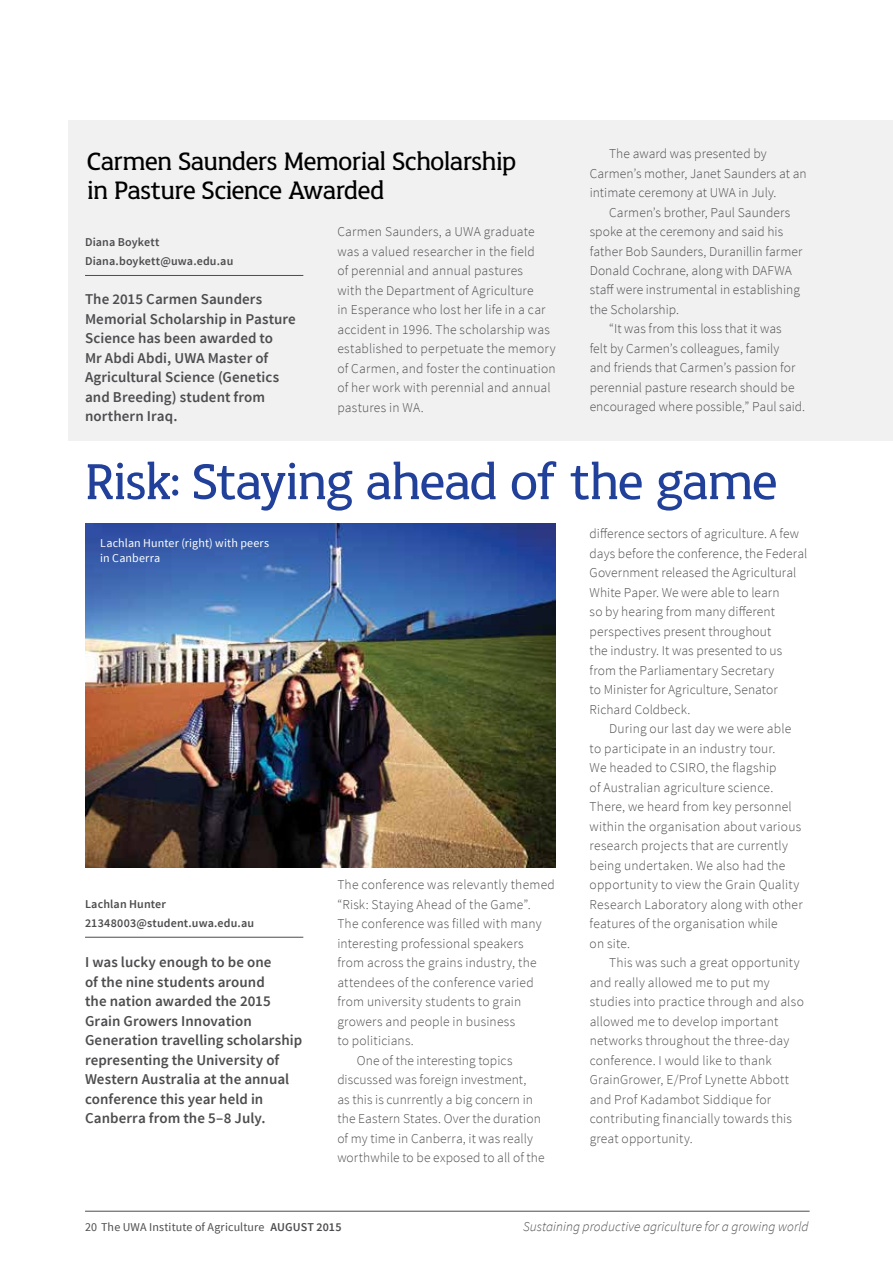
<style>
.page{position:relative;width:893px;height:1263px;background:#fff}
.page>*{position:absolute;margin:0;border:0;box-sizing:border-box;transform-origin:0 0}
.t1{font:54px "UWA";letter-spacing:-.015em;color:#21409a}
.t2{font:27px/29.2px "UWA";letter-spacing:-.015em;color:#000}
.t3{font:600 15px/19.5px "Source Sans Pro";letter-spacing:.005em;color:#4d4d4f}
.t4{font:300 13.5px/19.5px "Source Sans Pro";letter-spacing:.01em;color:#4d4d4f}
.t5{font:italic 300 13.5px "Source Sans Pro";color:#4d4d4f}
.t6{font:600 12px/19.5px "Source Sans Pro";letter-spacing:.01em;color:#4d4d4f}
.t7{font:12px "Source Sans Pro";letter-spacing:.01em;color:#4d4d4f}
.t8{font:12px/14.7px "Source Sans Pro";letter-spacing:.01em;color:#fff}
.s1{font-weight:600}
</style>
<div class="page">
<div style="left:68px;top:120px;width:825px;height:321px;background:#f1f1f2"></div>
<hr style="left:85px;top:937px;width:218px;height:1px;background:#4d4d4f">
<img style="left:85px;top:523px;width:471px;height:345px">
<hr style="left:85px;top:275px;width:218px;height:1px;background:#4d4d4f">
<hr style="left:85px;top:1211px;width:725px;height:1px;background:#4d4d4f">
<h2 class="t2" style="left:87px;top:147px;width:431px">Carmen Saunders Memorial Scholarship in Pasture Science Awarded</h2>
<p class="t4" style="left:337px;top:222px;width:220px">Carmen Saunders, a UWA graduate was a valued researcher in the field<br>of perennial and annual pastures<br>with the Department of Agriculture<br>in Esperance who lost her life in a car accident in 1996. The scholarship was established to perpetuate the memory of Carmen, and foster the continuation of her work with perennial and annual pastures in WA.</p>
<p class="t6" style="left:85px;top:232px;width:150px">Diana Boykett<br>Diana.boykett@uwa.edu.au</p>
<p class="t3" style="left:85px;top:290px;width:212px">The 2015 Carmen Saunders<br>Memorial Scholarship in Pasture<br>Science has been awarded to<br>Mr Abdi Abdi, UWA Master of<br>Agricultural Science (Genetics and Breeding) student from northern Iraq.</p>
<p class="t4" style="left:590px;top:144px;width:218px;text-indent:19px">The award was presented by<br>Carmen’s mother, Janet Saunders at an intimate ceremony at UWA in July.</p>
<p class="t4" style="left:609px;top:202px;width:183px">Carmen’s brother, Paul Saunders</p>
<p class="t4" style="left:590px;top:222px;width:195px">spoke at the ceremony and said his</p>
<p class="t4" style="left:590px;top:241px;width:214px">father Bob Saunders, Duranillin farmer</p>
<p class="t4" style="left:590px;top:261px;width:204px">Donald Cochrane, along with DAFWA</p>
<p class="t4" style="left:590px;top:280px;width:212px">staff were instrumental in establishing</p>
<p class="t4" style="left:590px;top:300px;width:91px">the Scholarship.</p>
<p class="t4" style="left:609px;top:319px;width:174px">“It was from this loss that it was</p>
<p class="t4" style="left:590px;top:339px;width:191px">felt by Carmen’s colleagues, family</p>
<p class="t4" style="left:590px;top:358px;width:207px">and friends that Carmen’s passion for</p>
<p class="t4" style="left:590px;top:378px;width:206px">perennial pasture research should be</p>
<p class="t4" style="left:590px;top:397px;width:217px">encouraged where possible,” Paul said.</p>
<h1 class="t1" style="left:85px;top:453px;width:694px">Risk: Staying ahead of the game</h1>
<p class="t8" style="left:100px;top:536px;width:170px">Lachlan Hunter (right) with peers in Canberra</p>
<p class="t6" style="left:85px;top:894px;width:171px">Lachlan Hunter<br>21348003@student.uwa.edu.au</p>
<p class="t3" style="left:85px;top:953px;width:219px">I was lucky enough to be one<br>of the nine students around<br>the nation awarded the 2015<br>Grain Growers Innovation<br>Generation travelling scholarship representing the University of<br>Western Australia at the annual conference this year held in<br>Canberra from the 5–8 July.</p>
<p class="t4" style="left:337px;top:875px;width:219px">The conference was relevantly themed</p>
<p class="t4" style="left:337px;top:895px;width:195px">“Risk: Staying Ahead of the Game”.</p>
<p class="t4" style="left:337px;top:914px;width:206px">The conference was filled with many</p>
<p class="t4" style="left:337px;top:934px;width:188px">interesting professional speakers</p>
<p class="t4" style="left:337px;top:953px;width:201px">from across the grains industry, the</p>
<p class="t4" style="left:337px;top:973px;width:198px">attendees of the conference varied</p>
<p class="t4" style="left:337px;top:992px;width:185px">from university students to grain</p>
<p class="t4" style="left:337px;top:1012px;width:179px">growers and people in business</p>
<p class="t4" style="left:337px;top:1031px;width:78px">to politicians.</p>
<p class="t4" style="left:357px;top:1051px;width:157px">One of the interesting topics</p>
<p class="t4" style="left:337px;top:1070px;width:191px">discussed was foreign investment,</p>
<p class="t4" style="left:337px;top:1090px;width:197px">as this is cunrrently a big concern in</p>
<p class="t4" style="left:337px;top:1109px;width:205px">the Eastern States. Over the duration</p>
<p class="t4" style="left:337px;top:1129px;width:197px">of my time in Canberra, it was really</p>
<p class="t4" style="left:337px;top:1148px;width:209px">worthwhile to be exposed to all of the</p>
<p class="t4" style="left:590px;top:524px;width:219px">difference sectors of agriculture. A few days before the conference, the Federal Government released the Agricultural White Paper. We were able to learn<br>so by hearing from many different perspectives present throughout<br>the industry. It was presented to us from the Parliamentary Secretary<br>to Minister for Agriculture, Senator Richard Coldbeck.</p>
<p class="t4" style="left:590px;top:719px;width:215px;text-indent:19px">During our last day we were able to participate in an industry tour.<br>We headed to CSIRO, the flagship<br>of Australian agriculture science.<br>There, we heard from key personnel within the organisation about various research projects that are currently being undertaken. We also had the opportunity to view the Grain Quality Research Laboratory along with other features of the organisation while<br>on site.</p>
<p class="t4" style="left:590px;top:953px;width:216px;text-indent:19px">This was such a great opportunity and really allowed me to put my studies into practice through and also allowed me to develop important networks throughout the three-day conference. I would like to thank<br>GrainGrower, E/Prof Lynette Abbott and Prof Kadambot Siddique for contributing financially towards this great opportunity.</p>
<p class="t7" style="left:85px;top:1219px;width:258px">20 The UWA Institute of Agriculture <span class="s1">AUGUST 2015</span></p>
<p class="t5" style="left:523px;top:1218px;width:287px">Sustaining productive agriculture for a growing world</p>
</div>
